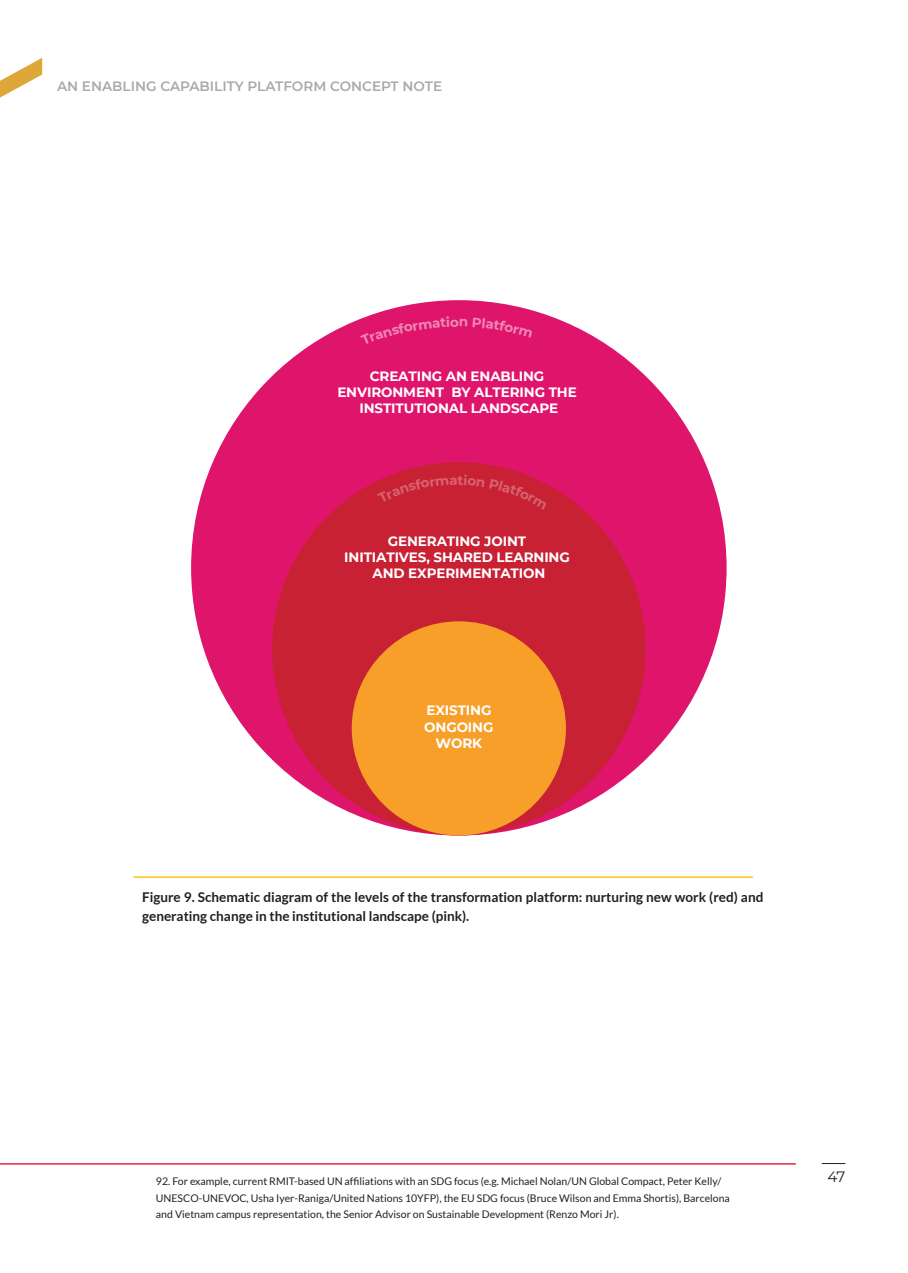
<style>
.page{position:relative;width:908px;height:1273px;background:#fff}
.page>*{position:absolute;margin:0;border:0;box-sizing:border-box;transform-origin:0 0}
.t1{font:15px "Montserrat";color:#231f20}
.t2{font:600 13.65px "Montserrat";color:#a8a9ad}
.t3{font:700 13.5px/16.2px "Montserrat";letter-spacing:-.01em;color:#fff;text-align:center}
.t4{font:700 13.5px/19.5px "Lato";color:#231f20}
.t5{font:10.5px/16.5px "Lato";color:#231f20}
</style>
<div class="page">
<hr style="left:134px;top:876px;width:618px;height:2px;background:#fbc615">
<div style="left:191px;top:300px;width:535px;height:535px;background:#df146b;border-radius:50%"></div>
<div style="left:272px;top:462px;width:373px;height:373px;background:#c72133;border-radius:50%"></div>
<div style="left:351px;top:621px;width:214px;height:214px;background:#f89f29;border-radius:50%"></div>
<svg style="left:821px;top:1163px;width:24px;height:1px"></svg>
<hr style="left:0;top:1163px;width:795px;height:1px;background:#e72240">
<svg style="left:0;top:58px;width:42px;height:40px"></svg>
<h2 class="t2" style="left:57px;top:77px;width:384px">AN ENABLING CAPABILITY PLATFORM CONCE PT N OTE</h2>
<p class="t3" style="left:337px;top:367px;width:241px">CREATING AN ENABLING<br>ENVIRONMENT BY ALTERING THE<br>INSTITUTIONAL LANDSCAPE</p>
<p class="t3" style="left:344px;top:532px;width:227px">GENERATING JOINT<br>INITIATIVES, SHARED LEARNING<br>AND EXPERIMENTATION</p>
<p class="t3" style="left:424px;top:701px;width:71px">EXISTING<br>ONGOING<br>WORK</p>
<p class="t4" style="left:142px;top:886px;width:622px">Figure 9. Schematic diagram of the levels of the transformation platform: nurturing new work (red) and generating change in the institutional landscape (pink).</p>
<p class="t5" style="left:156px;top:1173px;width:566px">92. For example, current RMIT-based UN affiliations with an SDG focus (e.g. Michael Nolan/UN Global Compact, Peter Kelly/</p>
<h1 class="t1" style="left:827px;top:1166px;width:19px">47</h1>
<p class="t5" style="left:156px;top:1189px;width:8px">UNESC</p>
<p class="t5" style="left:190px;top:1189px;width:20px">O-UNE</p>
<p class="t5" style="left:156px;top:1189px;width:575px;text-indent:68px">VOC, Usha Iyer-Raniga/U nited N ations 10YFP), the EU SDG focus (Bruce Wilson and Emma Shortis), Barcelona and Vietnam campus representation, the Senior Advisor on Sustainable Development (Renzo Mori Jr).</p>
</div>
